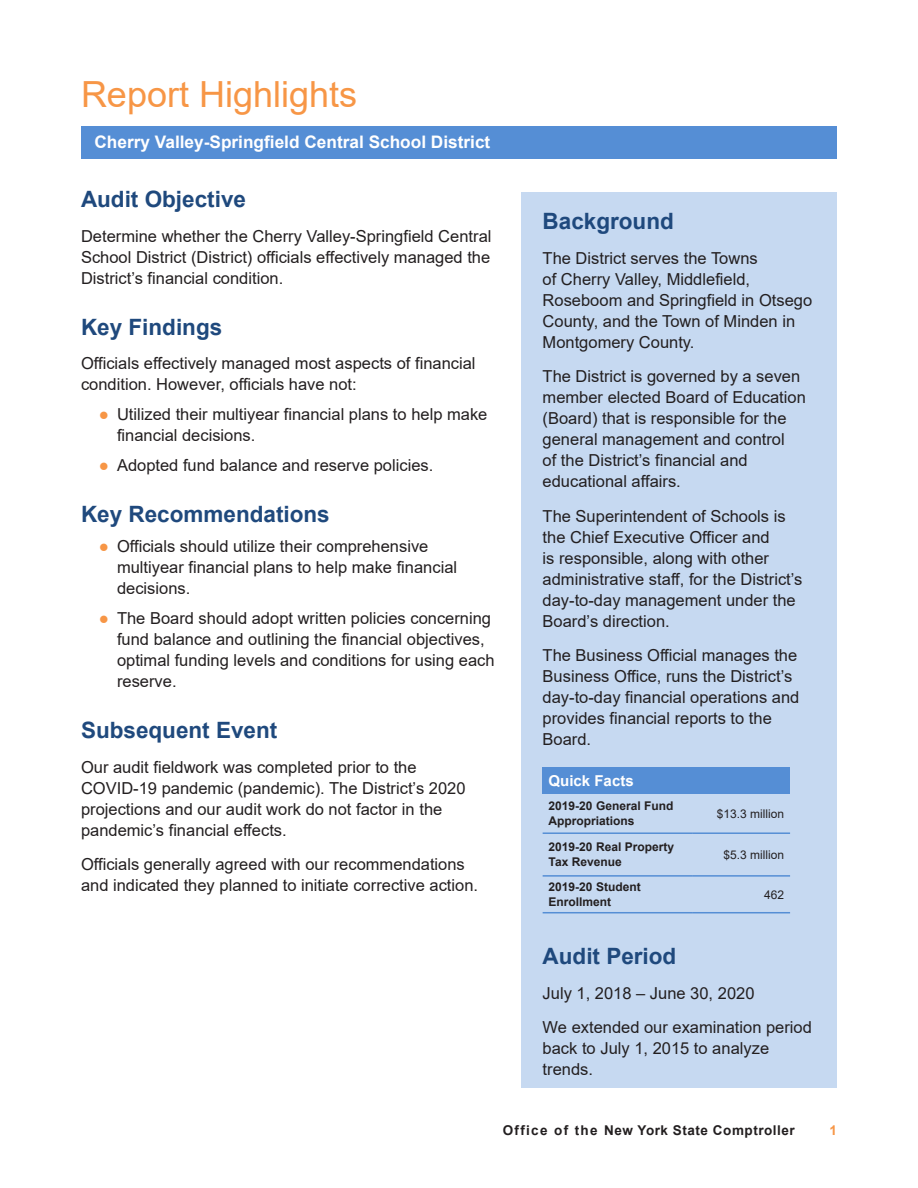
<style>
.page{position:relative;width:918px;height:1188px;background:#fff}
.page>*{position:absolute;margin:0;border:0;box-sizing:border-box;transform-origin:0 0}
.Section_Heads{font:36px "Arial";color:#f79646}
._2_Subheads{font:700 22.5px "Arial";color:#1f497d}
.t1{font:700 17.25px "Arial";color:#fff}
.Body_Text{font:16.5px/21px "Arial";color:#231f20}
.Footnotes{font:700 15px "Arial";color:#fff}
.t2{font:700 13.5px "Arial";letter-spacing:.04em;color:#231f20}
.t3{font:700 13.5px "Arial";color:#f79646}
.Footnotes-2{font:700 12px/15px "Arial";color:#231f20}
.Footnotes-3{font:12px "Arial";color:#231f20}
.s1{color:#f79646}
</style>
<div class="page">
<hr style="left:81px;top:126px;width:756px;height:3px;background:#558ed5">
<div style="left:522px;top:192px;width:315px;height:896px;background:#c6d9f1"></div>
<div style="left:81px;top:128px;width:756px;height:31px;background:#558ed5"></div>
<div style="left:543px;top:767px;width:247px;height:27px;background:#558ed5"></div>
<hr style="left:543px;top:832px;width:150px;height:2px;background:#558ed5">
<hr style="left:693px;top:832px;width:97px;height:2px;background:#558ed5">
<hr style="left:543px;top:875px;width:150px;height:2px;background:#558ed5">
<hr style="left:693px;top:875px;width:97px;height:2px;background:#558ed5">
<hr style="left:543px;top:912px;width:150px;height:1px;background:#558ed5">
<hr style="left:693px;top:912px;width:97px;height:1px;background:#558ed5">
<p class="Section_Heads" style="left:81px;top:70px;width:278px">Report Highlights</p>
<p class="t1" style="left:94px;top:129px;width:397px">Cherry Valley-Springfield Central School District</p>
<p class="_2_Subheads" style="left:81px;top:184px;width:167px">Audit Objective</p>
<p class="Body_Text" style="left:81px;top:226px;width:412px;text-align:justify">Determine whether the Cherry Valley-Springfield Central School District (District) officials effectively managed the District’s financial condition.</p>
<p class="_2_Subheads" style="left:81px;top:311px;width:143px">Key Findings</p>
<p class="Body_Text" style="left:81px;top:353px;width:396px">Officials effectively managed most aspects of financial condition. However, officials have not:</p>
<p class="Body_Text" style="left:117px;top:404px;width:372px;text-indent:-18px"><span class="s1">●</span> Utilized their multiyear financial plans to help make financial decisions.</p>
<p class="Body_Text" style="left:99px;top:455px;width:336px"><span class="s1">●</span> Adopted fund balance and reserve policies.</p>
<p class="_2_Subheads" style="left:81px;top:499px;width:250px">Key Recommendations</p>
<p class="Body_Text" style="left:117px;top:536px;width:342px;text-indent:-18px"><span class="s1">●</span> Officials should utilize their comprehensive multiyear financial plans to help make financial decisions.</p>
<p class="Body_Text" style="left:117px;top:608px;width:379px;text-indent:-18px"><span class="s1">●</span> The Board should adopt written policies concerning fund balance and outlining the financial objectives, optimal funding levels and conditions for using each reserve.</p>
<p class="_2_Subheads" style="left:81px;top:715px;width:198px">Subsequent Event</p>
<p class="Body_Text" style="left:81px;top:757px;width:386px">Our audit fieldwork was completed prior to the COVID-19 pandemic (pandemic). The District’s 2020 projections and our audit work do not factor in the pandemic’s financial effects.</p>
<p class="Body_Text" style="left:81px;top:854px;width:399px">Officials generally agreed with our recommendations and indicated they planned to initiate corrective action.</p>
<p class="_2_Subheads" style="left:543px;top:206px;width:133px">Background</p>
<p class="Body_Text" style="left:543px;top:247px;width:271px">The District serves the Towns<br>of Cherry Valley, Middlefield,<br>Roseboom and Springfield in Otsego<br>County, and the Town of Minden in<br>Montgomery County.</p>
<p class="Body_Text" style="left:543px;top:366px;width:265px">The District is governed by a seven member elected Board of Education (Board) that is responsible for the general management and control<br>of the District’s financial and educational affairs.</p>
<p class="Body_Text" style="left:543px;top:505px;width:261px">The Superintendent of Schools is the Chief Executive Officer and<br>is responsible, along with other administrative staff, for the District’s day-to-day management under the<br>Board’s direction.</p>
<p class="Body_Text" style="left:543px;top:645px;width:258px">The Business Official manages the<br>Business Office, runs the District’s day-to-day financial operations and provides financial reports to the<br>Board.</p>
<p class="Footnotes" style="left:549px;top:770px;width:87px">Quick Facts</p>
<p class="Footnotes-2" style="left:549px;top:799px;width:126px">2019-20 General Fund<br>Appropriations</p>
<p class="Footnotes-3" style="left:717px;top:805px;width:69px">$13.3 million</p>
<p class="Footnotes-2" style="left:549px;top:840px;width:127px">2019-20 Real Property<br>Tax Revenue</p>
<p class="Footnotes-3" style="left:723px;top:846px;width:62px">$5.3 million</p>
<p class="Footnotes-2" style="left:549px;top:880px;width:94px">2019-20 Student<br>Enrollment</p>
<p class="Footnotes-3" style="left:764px;top:886px;width:22px">462</p>
<p class="_2_Subheads" style="left:543px;top:941px;width:135px">Audit Period</p>
<p class="Body_Text" style="left:543px;top:982px;width:213px">July 1, 2018 – June 30, 2020</p>
<p class="Body_Text" style="left:543px;top:1017px;width:271px">We extended our examination period back to July 1, 2015 to analyze trends.</p>
<p class="t2" style="left:503px;top:1121px;width:294px">Office of the New York State Comptroller</p>
<p class="t3" style="left:829px;top:1121px;width:9px">1</p>
</div>
